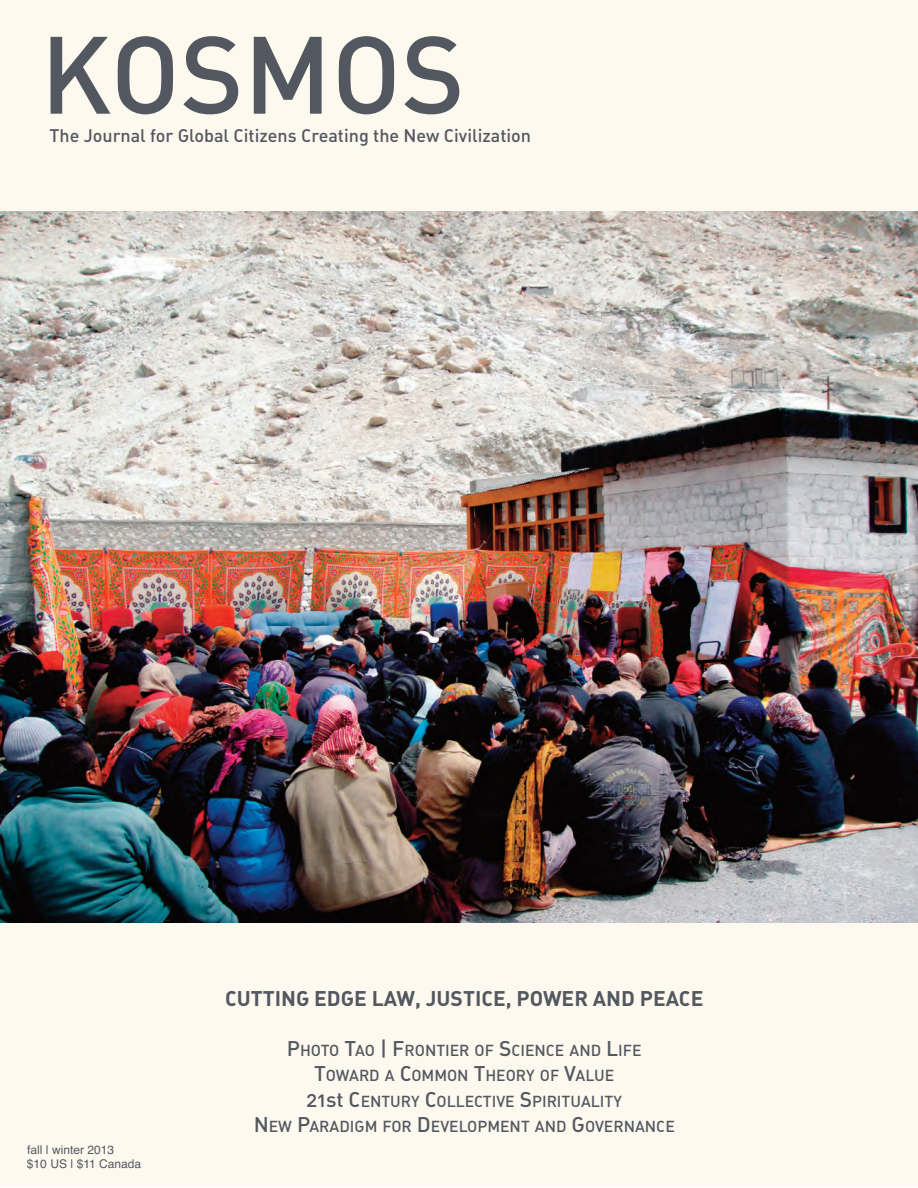
<style>
.page{position:relative;width:918px;height:1188px;background:#fff}
.page>*{position:absolute;margin:0;border:0;box-sizing:border-box;transform-origin:0 0}
.t1{font:108px "DIN Medium Alternate";color:#535860}
.t2{font:21px "DIN Bold Alternate";color:#535860}
.t3{font:18px "DIN Medium Alternate";color:#535860}
.t4{font:15.75px/25.2px "DIN Medium Alternate";color:#535860;text-align:center}
.t5{font:12px/14.4px "Helvetica";color:#535860}
.s1{font-size:21px}
</style>
<div class="page">
<div style="left:0;top:0;width:918px;height:1186px;background:#fef9ef"></div>
<img style="left:0;top:211px;width:918px;height:711px">
<h1 class="t1" style="left:40px;top:13px;width:426px">KOSMOS</h1>
<p class="t3" style="left:50px;top:126px;width:483px">The Journal for Global Citizens Creating the New Civilization</p>
<p class="t5" style="left:27px;top:1142px;width:116px">fall | winter 2013<br>$10 US | $11 Canada</p>
<h2 class="t2" style="left:225px;top:987px;width:480px">CUTTING EDGE LAW, JUSTICE, POWER AND PEACE</h2>
<p class="t4" style="left:254px;top:1038px;width:423px"><span class="s1">P</span>HOTO <span class="s1">T</span>AO <span class="s1">| F</span>RONTIER OF <span class="s1">S</span>CIENCE AND <span class="s1">L</span>IFE <span class="s1">T</span>OWARD A <span class="s1">C</span>OMMON <span class="s1">T</span>HEORY OF <span class="s1">V</span>ALUE<br><span class="s1">21st C</span>ENTURY <span class="s1">C</span>OLLECTIVE <span class="s1">S</span>PIRITUALITY<br><span class="s1">N</span>EW <span class="s1">P</span>ARADIGM FOR <span class="s1">D</span>EVELOPMENT AND <span class="s1">G</span>OVERNANCE</p>
</div>
